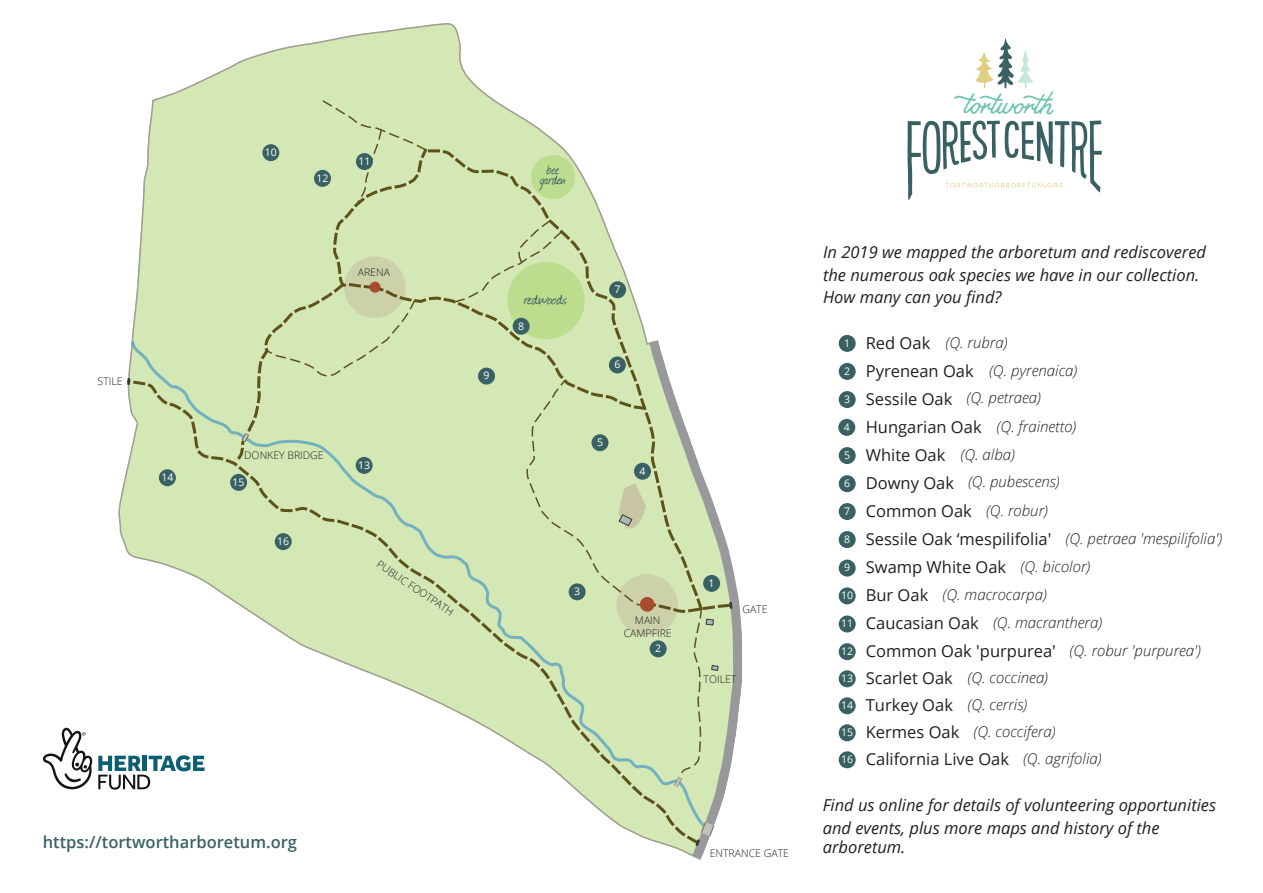
<style>
.page{position:relative;width:1263px;height:893px;background:#fff}
.page>*{position:absolute;margin:0;border:0;box-sizing:border-box;transform-origin:0 0}
.t1{font:19.5px "Journal";color:#396163}
.t2{font:18px "Journal";letter-spacing:-.015em;color:#396163}
.t3{font:italic 16.5px/22.5px "Open Sans";color:#231f20}
.t4{font:16.5px/27.9px "Open Sans";color:#231f20}
.t5{font:600 16.5px "Open Sans";color:#396163}
.t6{font:italic 300 15px/28.5px "Open Sans";color:#231f20}
.t7{font:300 10.5px/12.6px "Open Sans";color:#231f20;text-align:center}
.t8{font:10.5px "Open Sans";color:#fff}
.s1{font-weight:400;font-style:normal;font-size:16.5px}
.s2{font-size:10.5px;color:#fff}
</style>
<div class="page">
<svg style="left:119px;top:23px;width:371px;height:523px;fill:#d3e8b5"></svg>
<svg style="left:131px;top:341px;width:513px;height:492px"></svg>
<svg style="left:644px;top:565px;width:99px;height:295px"></svg>
<svg style="left:127px;top:378px;width:3px;height:7px"></svg>
<svg style="left:232px;top:97px;width:500px;height:690px"></svg>
<svg style="left:695px;top:822px;width:19px;height:24px"></svg>
<div style="left:640px;top:597px;width:14px;height:15px;background:#a64c2c;border-radius:50%"></div>
<div style="left:369px;top:282px;width:11px;height:11px;background:#a64c2c;border-radius:50%"></div>
<svg style="left:907px;top:39px;width:194px;height:161px"></svg>
<div style="left:13px;top:699px;width:221px;height:119px;background:#fff"></div>
<svg style="left:43px;top:728px;width:162px;height:61px"></svg>
<div style="left:838px;top:335px;width:17px;height:17px;background:#396163;border-radius:50%"></div>
<div style="left:703px;top:575px;width:17px;height:17px;background:#396163;border-radius:50%"></div>
<div style="left:838px;top:363px;width:17px;height:17px;background:#396163;border-radius:50%"></div>
<div style="left:649px;top:640px;width:17px;height:17px;background:#396163;border-radius:50%"></div>
<div style="left:838px;top:391px;width:17px;height:17px;background:#396163;border-radius:50%"></div>
<div style="left:568px;top:583px;width:17px;height:17px;background:#396163;border-radius:50%"></div>
<div style="left:838px;top:419px;width:17px;height:17px;background:#396163;border-radius:50%"></div>
<div style="left:634px;top:463px;width:17px;height:17px;background:#396163;border-radius:50%"></div>
<div style="left:838px;top:447px;width:17px;height:17px;background:#396163;border-radius:50%"></div>
<div style="left:591px;top:434px;width:17px;height:17px;background:#396163;border-radius:50%"></div>
<div style="left:838px;top:475px;width:17px;height:17px;background:#396163;border-radius:50%"></div>
<div style="left:609px;top:356px;width:17px;height:17px;background:#396163;border-radius:50%"></div>
<div style="left:838px;top:503px;width:17px;height:17px;background:#396163;border-radius:50%"></div>
<div style="left:609px;top:281px;width:17px;height:17px;background:#396163;border-radius:50%"></div>
<div style="left:838px;top:531px;width:17px;height:17px;background:#396163;border-radius:50%"></div>
<div style="left:512px;top:318px;width:17px;height:17px;background:#396163;border-radius:50%"></div>
<div style="left:838px;top:559px;width:17px;height:17px;background:#396163;border-radius:50%"></div>
<div style="left:478px;top:367px;width:17px;height:17px;background:#396163;border-radius:50%"></div>
<div style="left:838px;top:587px;width:17px;height:17px;background:#396163;border-radius:50%"></div>
<div style="left:262px;top:144px;width:17px;height:17px;background:#396163;border-radius:50%"></div>
<div style="left:838px;top:615px;width:17px;height:17px;background:#396163;border-radius:50%"></div>
<div style="left:356px;top:153px;width:17px;height:17px;background:#396163;border-radius:50%"></div>
<div style="left:838px;top:643px;width:17px;height:17px;background:#396163;border-radius:50%"></div>
<div style="left:314px;top:170px;width:17px;height:17px;background:#396163;border-radius:50%"></div>
<div style="left:838px;top:670px;width:17px;height:17px;background:#396163;border-radius:50%"></div>
<div style="left:356px;top:457px;width:17px;height:17px;background:#396163;border-radius:50%"></div>
<div style="left:838px;top:697px;width:17px;height:17px;background:#396163;border-radius:50%"></div>
<div style="left:838px;top:724px;width:17px;height:17px;background:#396163;border-radius:50%"></div>
<div style="left:838px;top:751px;width:17px;height:17px;background:#396163;border-radius:50%"></div>
<div style="left:159px;top:469px;width:17px;height:17px;background:#396163;border-radius:50%"></div>
<div style="left:230px;top:474px;width:17px;height:17px;background:#396163;border-radius:50%"></div>
<div style="left:275px;top:533px;width:17px;height:17px;background:#396163;border-radius:50%"></div>
<p class="t7" style="left:98px;top:374px;width:27px">STILE</p>
<p class="t8" style="left:161px;top:470px;width:14px">14</p>
<p class="t8" style="left:265px;top:145px;width:14px">10</p>
<p class="t8" style="left:316px;top:171px;width:14px">12</p>
<p class="t8" style="left:358px;top:154px;width:14px">11</p>
<p class="t2" style="left:546px;top:157px;width:14px">bee</p>
<p class="t2" style="left:540px;top:167px;width:27px">garden</p>
<p class="t7" style="left:244px;top:449px;width:81px">DONKEY BRIDGE</p>
<p class="t8" style="left:233px;top:475px;width:14px">15</p>
<p class="t8" style="left:277px;top:534px;width:14px">16</p>
<p class="t7" style="left:358px;top:266px;width:34px">ARENA</p>
<p class="t8" style="left:358px;top:458px;width:14px">13</p>
<p class="t8" style="left:483px;top:368px;width:8px">9</p>
<h1 class="t1" style="left:524px;top:286px;width:44px">redwoods</h1>
<p class="t8" style="left:518px;top:318px;width:8px">8</p>
<p class="t8" style="left:614px;top:282px;width:8px">7</p>
<p class="t8" style="left:614px;top:357px;width:8px">6</p>
<p class="t8" style="left:597px;top:435px;width:8px">5</p>
<p class="t8" style="left:639px;top:463px;width:8px">4</p>
<p class="t7" style="left:382px;top:557px;width:91px;rotate:34deg">PUBLIC FOOTPATH</p>
<p class="t8" style="left:574px;top:584px;width:8px">3</p>
<p class="t7" style="left:624px;top:614px;width:49px">MAIN<br>CAMPFIRE</p>
<p class="t8" style="left:655px;top:641px;width:8px">2</p>
<p class="t8" style="left:708px;top:576px;width:8px">1</p>
<p class="t7" style="left:742px;top:602px;width:27px">GATE</p>
<p class="t7" style="left:703px;top:672px;width:34px">TOILET</p>
<p class="t3" style="left:823px;top:240px;width:384px">In 2019 we mapped the arboretum and rediscovered the numerous oak species we have in our collection.<br>How many can you find?</p>
<p class="t6" style="left:865px;top:327px;width:143px"><span class="s1">Red Oak</span> (Q. rubra)</p>
<p class="t4" style="left:865px;top:356px;width:192px">Pyrenean Oak<br>Sessile Oak<br>Hungarian Oak<br>White Oak<br>Downy Oak<br>Common Oak<br>Sessile Oak ‘mespilifolia'<br>Swamp White Oak<br>Bur Oak<br>Caucasian Oak<br>Common Oak 'purpurea'<br>Scarlet Oak</p>
<p class="t8" style="left:844px;top:336px;width:8px">1</p>
<p class="t6" style="left:966px;top:357px;width:112px;line-height:27px;text-indent:22px">(Q. pyrenaica) (Q. petraea)</p>
<p class="t6" style="left:960px;top:411px;width:117px;text-indent:36px">(Q. frainetto) (Q. alba)</p>
<p class="t6" style="left:968px;top:467px;width:93px;text-align:center">(Q. pubescens) (Q. robur)</p>
<p class="t6" style="left:1065px;top:524px;width:158px">(Q. petraea 'mespilifolia')</p>
<p class="t6" style="left:1020px;top:552px;width:71px">(Q. bicolor)</p>
<p class="t6" style="left:942px;top:580px;width:106px">(Q. macrocarpa)</p>
<p class="t6" style="left:993px;top:607px;width:111px">(Q. macranthera)</p>
<p class="t6" style="left:1069px;top:636px;width:133px">(Q. robur 'purpurea')</p>
<p class="t6" style="left:967px;top:663px;width:82px">(Q. coccinea)</p>
<p class="t6" style="left:967px;top:690px;width:61px">(Q. cerris)</p>
<p class="t6" style="left:973px;top:717px;width:83px">(Q. coccifera)</p>
<p class="t6" style="left:1023px;top:744px;width:80px">(Q. agrifolia)</p>
<p class="t8" style="left:844px;top:364px;width:8px">2</p>
<p class="t8" style="left:844px;top:392px;width:8px">3</p>
<p class="t8" style="left:843px;top:420px;width:8px">4</p>
<p class="t8" style="left:844px;top:448px;width:8px">5</p>
<p class="t8" style="left:844px;top:476px;width:8px">6</p>
<p class="t8" style="left:844px;top:504px;width:8px">7</p>
<p class="t8" style="left:844px;top:532px;width:8px">8</p>
<p class="t8" style="left:844px;top:560px;width:8px">9</p>
<p class="t8" style="left:841px;top:588px;width:14px">10</p>
<p class="t8" style="left:841px;top:616px;width:14px">11</p>
<p class="t8" style="left:841px;top:644px;width:14px">12</p>
<p class="t8" style="left:841px;top:671px;width:14px">13</p>
<p class="t4" style="left:841px;top:691px;width:169px;line-height:27px"><span class="s2">14</span> Turkey Oak<br><span class="s2">15</span> Kermes Oak<br><span class="s2">16</span> California Live Oak</p>
<p class="t3" style="left:822px;top:793px;width:395px">Find us online for details of volunteering opportunities and events, plus more maps and history of the</p>
<p class="t5" style="left:43px;top:831px;width:256px">https://tortwortharboretum.org</p>
<p class="t3" style="left:822px;top:836px;width:84px">arboretum.</p>
<p class="t7" style="left:710px;top:846px;width:81px">ENTRANCE GATE</p>
</div>
